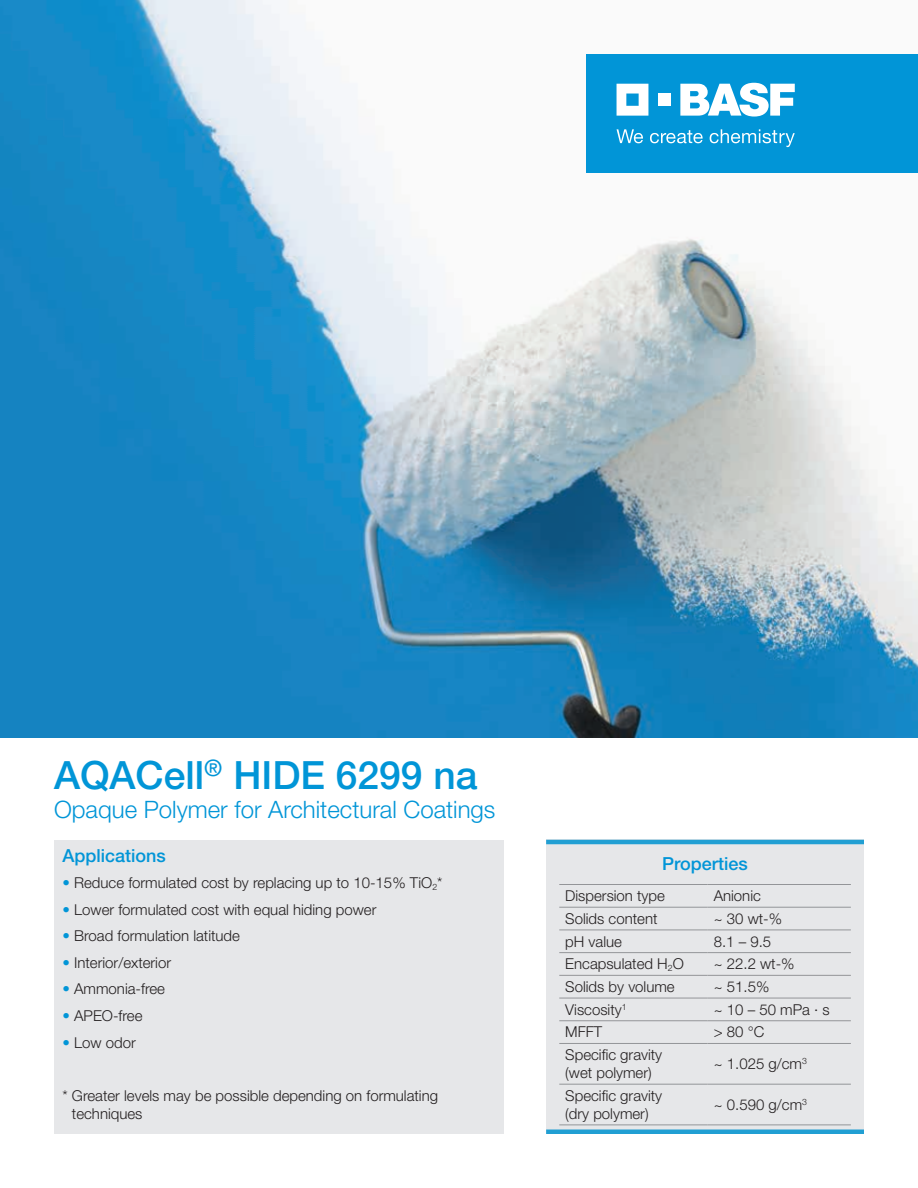
<style>
.page{position:relative;width:918px;height:1188px;background:#fff}
.page>*{position:absolute;margin:0;border:0;box-sizing:border-box;transform-origin:0 0}
.t1{font:500 39px "Helvetica Neue LT Std";color:#0195d7}
.t2{font:300 24px "Helvetica Neue LT Std";color:#0195d7}
.t3{font:500 18px "Helvetica Neue LT Std";color:#0195d7}
.t4{font:300 15px/18px "Helvetica Neue LT Std";color:#231f20}
.s1{color:#0195d7}
</style>
<div class="page">
<img style="left:0;top:0;width:918px;height:738px">
<div style="left:54px;top:841px;width:450px;height:293px;background:#e6e7e9"></div>
<div style="left:546px;top:840px;width:318px;height:294px;background:#e6e7e9"></div>
<hr style="left:559px;top:884px;width:149px;height:1px;background:#939598">
<hr style="left:708px;top:884px;width:143px;height:1px;background:#939598">
<hr style="left:559px;top:907px;width:149px;height:1px;background:#939598">
<hr style="left:708px;top:907px;width:143px;height:1px;background:#939598">
<hr style="left:559px;top:930px;width:149px;height:1px;background:#939598">
<hr style="left:708px;top:930px;width:143px;height:1px;background:#939598">
<hr style="left:559px;top:952px;width:149px;height:1px;background:#939598">
<hr style="left:708px;top:952px;width:143px;height:1px;background:#939598">
<hr style="left:559px;top:975px;width:149px;height:1px;background:#939598">
<hr style="left:708px;top:975px;width:143px;height:1px;background:#939598">
<hr style="left:559px;top:998px;width:149px;height:1px;background:#939598">
<hr style="left:708px;top:998px;width:143px;height:1px;background:#939598">
<hr style="left:559px;top:1020px;width:149px;height:1px;background:#939598">
<hr style="left:708px;top:1020px;width:143px;height:1px;background:#939598">
<hr style="left:559px;top:1043px;width:149px;height:1px;background:#939598">
<hr style="left:708px;top:1043px;width:143px;height:1px;background:#939598">
<hr style="left:559px;top:1084px;width:149px;height:1px;background:#939598">
<hr style="left:708px;top:1084px;width:143px;height:1px;background:#939598">
<hr style="left:559px;top:1125px;width:149px;height:1px;background:#939598">
<hr style="left:708px;top:1125px;width:143px;height:1px;background:#939598">
<hr style="left:546px;top:840px;width:318px;height:4px;background:#219fd3">
<hr style="left:546px;top:1130px;width:318px;height:4px;background:#219fd3">
<div style="left:587px;top:54px;width:331px;height:119px;background:#0195d7"></div>
<svg style="left:617px;top:84px;width:31px;height:32px"></svg>
<div style="left:658px;top:94px;width:13px;height:12px;background:#fff"></div>
<svg style="left:680px;top:83px;width:115px;height:34px"></svg>
<svg style="left:617px;top:129px;width:26px;height:14px"></svg>
<svg style="left:650px;top:130px;width:53px;height:13px"></svg>
<svg style="left:710px;top:129px;width:85px;height:18px"></svg>
<h1 class="t1" style="left:54px;top:752px;width:425px">AQACell<sup>®</sup> HIDE 6299 na</h1>
<h2 class="t2" style="left:54px;top:795px;width:443px">Opaque Polymer for Architectural Coatings</h2>
<p class="t3" style="left:63px;top:845px;width:105px">Applications</p>
<p class="t4" style="left:63px;top:874px;width:382px"><span class="s1">•</span> Reduce formulated cost by replacing up to 10-15% TiO<sub>2</sub>*</p>
<p class="t4" style="left:63px;top:900px;width:315px"><span class="s1">•</span> Lower formulated cost with equal hiding power</p>
<p class="t4" style="left:63px;top:927px;width:179px"><span class="s1">•</span> Broad formulation latitude</p>
<p class="t4" style="left:63px;top:953px;width:110px"><span class="s1">•</span> Interior/exterior</p>
<p class="t4" style="left:63px;top:980px;width:104px"><span class="s1">•</span> Ammonia-free</p>
<p class="t4" style="left:63px;top:1006px;width:82px"><span class="s1">•</span> APEO-free</p>
<p class="t4" style="left:63px;top:1033px;width:75px"><span class="s1">•</span> Low odor</p>
<p class="t4" style="left:72px;top:1086px;width:368px;text-indent:-9px">* Greater levels may be possible depending on formulating techniques</p>
<p class="t3" style="left:662px;top:852px;width:87px">Properties</p>
<p class="t4" style="left:565px;top:887px;width:101px">Dispersion type</p>
<p class="t4" style="left:714px;top:887px;width:49px">Anionic</p>
<p class="t4" style="left:565px;top:909px;width:94px">Solids content</p>
<p class="t4" style="left:714px;top:909px;width:70px">~ 30 wt-%</p>
<p class="t4" style="left:565px;top:932px;width:58px">pH value</p>
<p class="t4" style="left:714px;top:932px;width:59px">8.1 – 9.5</p>
<p class="t4" style="left:565px;top:955px;width:120px">Encapsulated H<sub>2</sub>O</p>
<p class="t4" style="left:714px;top:955px;width:82px">~ 22.2 wt-%</p>
<p class="t4" style="left:565px;top:977px;width:111px">Solids by volume</p>
<p class="t4" style="left:714px;top:977px;width:57px">~ 51.5%</p>
<p class="t4" style="left:565px;top:1000px;width:63px">Viscosity<sup>1</sup></p>
<p class="t4" style="left:714px;top:1000px;width:117px">~ 10 – 50 mPa · s</p>
<p class="t4" style="left:565px;top:1023px;width:38px">MFFT</p>
<p class="t4" style="left:714px;top:1023px;width:52px">&gt; 80 °C</p>
<p class="t4" style="left:565px;top:1046px;width:98px">Specific gravity (wet polymer)</p>
<p class="t4" style="left:714px;top:1055px;width:95px">~ 1.025 g/cm<sup>3</sup></p>
<p class="t4" style="left:565px;top:1086px;width:98px">Specific gravity (dry polymer)</p>
<p class="t4" style="left:714px;top:1095px;width:95px">~ 0.590 g/cm<sup>3</sup></p>
</div>
